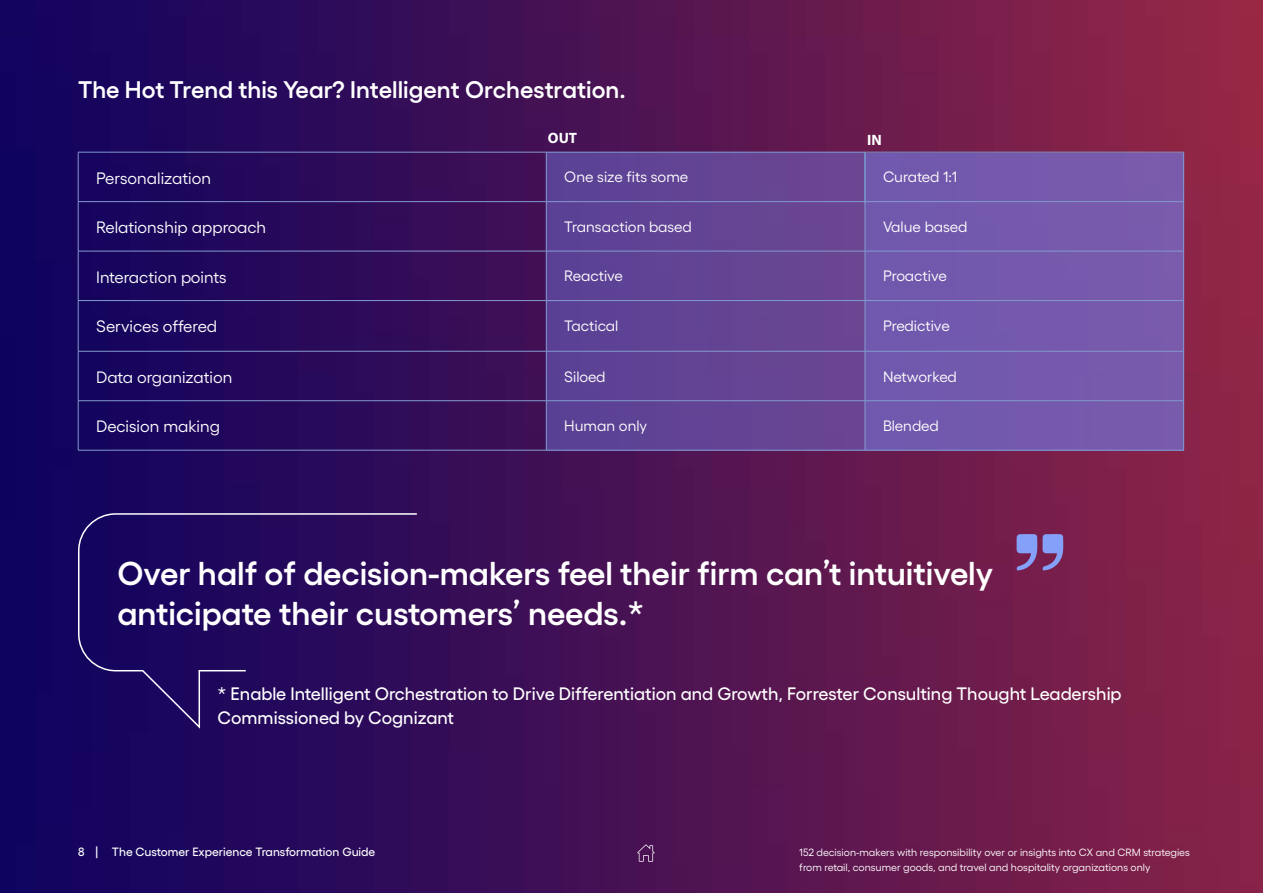
<style>
.page{position:relative;width:1263px;height:893px;background:#fff}
.page>*{position:absolute;margin:0;border:0;box-sizing:border-box;transform-origin:0 0}
.t1{font:600 33px/40.5px "Gellix";color:#fff}
.t2{font:600 24px "Gellix";color:#fff}
.t3{font:500 18px/24px "Gellix";color:#fff}
.t4{font:16.5px "Gellix";color:#fff}
.t5{font:15px "Gellix";color:#fff}
.t6{font:700 15px "Myriad Pro";color:#fff}
.t7{font:500 12px "Gellix";color:#fff}
.t8{font:10.5px/15px "Gellix";color:#fff}
</style>
<div class="page">
<img style="left:0;top:0;width:1263px;height:893px">
<div style="left:546px;top:152px;width:319px;height:298px;background:#624394"></div>
<div style="left:865px;top:153px;width:319px;height:297px;background:#7459ad"></div>
<svg style="left:77px;top:512px;width:341px;height:219px;background:#230a5d"></svg>
<svg style="left:1016px;top:534px;width:47px;height:36px;background:#7f6ab2"></svg>
<svg style="left:637px;top:844px;width:18px;height:18px"></svg>
<hr style="left:78px;top:152px;width:468px;height:1px;background:#829acf">
<hr style="left:78px;top:152px;width:1px;height:49px;background:#829acf">
<hr style="left:546px;top:152px;width:319px;height:1px;background:#829acf">
<hr style="left:546px;top:152px;width:1px;height:49px;background:#829acf">
<hr style="left:865px;top:152px;width:319px;height:1px;background:#829acf">
<hr style="left:865px;top:152px;width:1px;height:49px;background:#829acf">
<hr style="left:1183px;top:152px;width:1px;height:49px;background:#829acf">
<hr style="left:78px;top:201px;width:468px;height:1px;background:#829acf">
<hr style="left:78px;top:202px;width:1px;height:49px;background:#829acf">
<hr style="left:546px;top:201px;width:319px;height:1px;background:#829acf">
<hr style="left:546px;top:202px;width:1px;height:49px;background:#829acf">
<hr style="left:865px;top:201px;width:319px;height:1px;background:#829acf">
<hr style="left:865px;top:202px;width:1px;height:49px;background:#829acf">
<hr style="left:1183px;top:202px;width:1px;height:49px;background:#829acf">
<hr style="left:78px;top:251px;width:468px;height:1px;background:#829acf">
<hr style="left:78px;top:251px;width:1px;height:49px;background:#829acf">
<hr style="left:546px;top:251px;width:319px;height:1px;background:#829acf">
<hr style="left:546px;top:251px;width:1px;height:49px;background:#829acf">
<hr style="left:865px;top:251px;width:319px;height:1px;background:#829acf">
<hr style="left:865px;top:251px;width:1px;height:49px;background:#829acf">
<hr style="left:1183px;top:251px;width:1px;height:49px;background:#829acf">
<hr style="left:78px;top:300px;width:468px;height:1px;background:#829acf">
<hr style="left:78px;top:301px;width:1px;height:50px;background:#829acf">
<hr style="left:546px;top:300px;width:319px;height:1px;background:#829acf">
<hr style="left:546px;top:301px;width:1px;height:50px;background:#829acf">
<hr style="left:865px;top:300px;width:319px;height:1px;background:#829acf">
<hr style="left:865px;top:301px;width:1px;height:50px;background:#829acf">
<hr style="left:1183px;top:301px;width:1px;height:50px;background:#829acf">
<hr style="left:78px;top:351px;width:468px;height:1px;background:#829acf">
<hr style="left:78px;top:351px;width:1px;height:50px;background:#829acf">
<hr style="left:546px;top:351px;width:319px;height:1px;background:#829acf">
<hr style="left:546px;top:351px;width:1px;height:50px;background:#829acf">
<hr style="left:865px;top:351px;width:319px;height:1px;background:#829acf">
<hr style="left:865px;top:351px;width:1px;height:50px;background:#829acf">
<hr style="left:1183px;top:351px;width:1px;height:50px;background:#829acf">
<hr style="left:78px;top:400px;width:468px;height:1px;background:#829acf">
<hr style="left:78px;top:401px;width:1px;height:49px;background:#829acf">
<hr style="left:546px;top:400px;width:319px;height:1px;background:#829acf">
<hr style="left:546px;top:401px;width:1px;height:49px;background:#829acf">
<hr style="left:865px;top:400px;width:319px;height:1px;background:#829acf">
<hr style="left:865px;top:401px;width:1px;height:49px;background:#829acf">
<hr style="left:1183px;top:401px;width:1px;height:49px;background:#829acf">
<hr style="left:78px;top:450px;width:468px;height:1px;background:#829acf">
<hr style="left:546px;top:450px;width:319px;height:1px;background:#829acf">
<hr style="left:865px;top:450px;width:319px;height:1px;background:#829acf">
<h2 class="t2" style="left:78px;top:71px;width:549px">The Hot Trend this Year? Intelligent Orchestration.</h2>
<h3 class="t6" style="left:548px;top:128px;width:31px">OUT</h3>
<h3 class="t6" style="left:867px;top:130px;width:16px">IN</h3>
<h3 class="t4" style="left:96px;top:165px;width:116px">Personalization</h3>
<h3 class="t5" style="left:564px;top:166px;width:126px">One size fits some</h3>
<h3 class="t5" style="left:883px;top:166px;width:76px">Curated 1:1</h3>
<h3 class="t4" style="left:96px;top:215px;width:171px">Relationship approach</h3>
<h3 class="t5" style="left:564px;top:215px;width:129px">Transaction based</h3>
<h3 class="t5" style="left:883px;top:215px;width:86px">Value based</h3>
<h3 class="t4" style="left:96px;top:264px;width:132px">Interaction points</h3>
<h3 class="t5" style="left:564px;top:265px;width:60px">Reactive</h3>
<h3 class="t5" style="left:883px;top:265px;width:65px">Proactive</h3>
<h3 class="t4" style="left:96px;top:314px;width:122px">Services offered</h3>
<h3 class="t5" style="left:564px;top:314px;width:56px">Tactical</h3>
<h3 class="t5" style="left:883px;top:314px;width:68px">Predictive</h3>
<h3 class="t4" style="left:96px;top:364px;width:138px">Data organization</h3>
<h3 class="t5" style="left:564px;top:365px;width:43px">Siloed</h3>
<h3 class="t5" style="left:883px;top:365px;width:75px">Networked</h3>
<h3 class="t4" style="left:96px;top:414px;width:125px">Decision making</h3>
<h3 class="t5" style="left:564px;top:414px;width:84px">Human only</h3>
<h3 class="t5" style="left:883px;top:414px;width:57px">Blended</h3>
<h1 class="t1" style="left:117px;top:549px;width:877px">Over half of decision-makers feel their firm can’t intuitively anticipate their customers’ needs.*</h1>
<h3 class="t3" style="left:217px;top:679px;width:906px">* Enable Intelligent Orchestration to Drive Differentiation and Growth, Forrester Consulting Thought Leadership<br>Commissioned by Cognizant</h3>
<p class="t7" style="left:78px;top:842px;width:299px">8 | The Customer Experience Transformation Guide</p>
<p class="t8" style="left:799px;top:843px;width:392px">152 decision-makers with responsibility over or insights into CX and CRM strategies from retail, consumer goods, and travel and hospitality organizations only</p>
</div>
